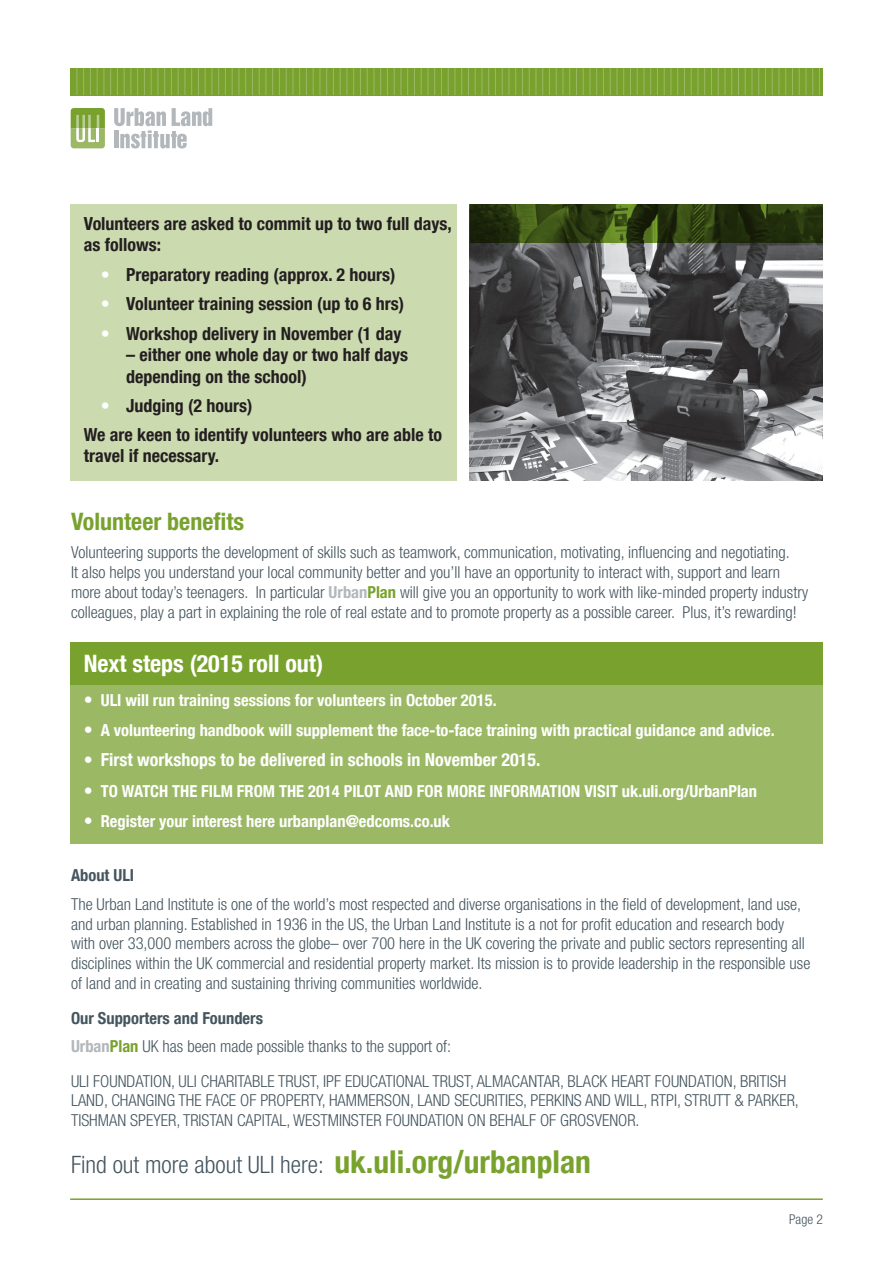
<style>
.page{position:relative;width:893px;height:1263px;background:#fff}
.page>*{position:absolute;margin:0;border:0;box-sizing:border-box;transform-origin:0 0}
.t1{font:300 condensed 24px "Helvetica Neue LT Com";color:#45555f}
.t2{font:700 condensed 24px "Helvetica Neue LT Com";color:#fff}
.t3{font:700 condensed 24px "Helvetica Neue LT Com";color:#78a22d}
.t4{font:700 condensed 18px/21.6px "Helvetica Neue LT Com";color:#231f20}
.t5{font:700 condensed 18px "Helvetica Neue LT Com";color:#fff}
.t6{font:300 condensed 16.5px/19.8px "Helvetica Neue LT Com";color:#45555f}
.t7{font:700 condensed 16.5px "Helvetica Neue LT Com";color:#fff}
.t8{font:700 condensed 16.5px "Helvetica Neue LT Com";color:#45555f}
.t9{font:300 condensed 13.5px "Helvetica Neue LT Com";color:#45555f}
.s1{font-weight:300;color:#fff}
.s2{font-weight:700;color:#b2b7bb}
.s3{font-weight:700;color:#78a22d}
.s4{font-size:18px}
.s5{font-weight:700;font-size:31.5px;color:#78a22d}
</style>
<div class="page">
<hr style="left:70px;top:1198px;width:753px;height:2px;background:#78a22d">
<div style="left:70px;top:68px;width:753px;height:27px;background:#78a22d"></div>
<svg style="left:77px;top:68px;width:7px;height:27px"></svg>
<svg style="left:90px;top:68px;width:1px;height:27px"></svg>
<svg style="left:97px;top:68px;width:1px;height:27px"></svg>
<svg style="left:104px;top:68px;width:7px;height:27px"></svg>
<svg style="left:117px;top:68px;width:1px;height:27px"></svg>
<svg style="left:124px;top:68px;width:1px;height:27px"></svg>
<svg style="left:131px;top:68px;width:7px;height:27px"></svg>
<svg style="left:144px;top:68px;width:1px;height:27px"></svg>
<svg style="left:151px;top:68px;width:1px;height:27px"></svg>
<svg style="left:158px;top:68px;width:7px;height:27px"></svg>
<svg style="left:171px;top:68px;width:1px;height:27px"></svg>
<svg style="left:178px;top:68px;width:1px;height:27px"></svg>
<svg style="left:185px;top:68px;width:7px;height:27px"></svg>
<svg style="left:198px;top:68px;width:1px;height:27px"></svg>
<svg style="left:205px;top:68px;width:1px;height:27px"></svg>
<svg style="left:212px;top:68px;width:7px;height:27px"></svg>
<svg style="left:225px;top:68px;width:1px;height:27px"></svg>
<svg style="left:232px;top:68px;width:1px;height:27px"></svg>
<svg style="left:239px;top:68px;width:7px;height:27px"></svg>
<svg style="left:252px;top:68px;width:1px;height:27px"></svg>
<svg style="left:259px;top:68px;width:1px;height:27px"></svg>
<svg style="left:266px;top:68px;width:7px;height:27px"></svg>
<svg style="left:279px;top:68px;width:1px;height:27px"></svg>
<svg style="left:286px;top:68px;width:1px;height:27px"></svg>
<svg style="left:293px;top:68px;width:7px;height:27px"></svg>
<svg style="left:306px;top:68px;width:1px;height:27px"></svg>
<svg style="left:313px;top:68px;width:1px;height:27px"></svg>
<svg style="left:320px;top:68px;width:7px;height:27px"></svg>
<svg style="left:333px;top:68px;width:1px;height:27px"></svg>
<svg style="left:340px;top:68px;width:1px;height:27px"></svg>
<svg style="left:347px;top:68px;width:7px;height:27px"></svg>
<svg style="left:360px;top:68px;width:1px;height:27px"></svg>
<svg style="left:367px;top:68px;width:1px;height:27px"></svg>
<svg style="left:374px;top:68px;width:7px;height:27px"></svg>
<svg style="left:387px;top:68px;width:1px;height:27px"></svg>
<svg style="left:394px;top:68px;width:1px;height:27px"></svg>
<svg style="left:401px;top:68px;width:7px;height:27px"></svg>
<svg style="left:414px;top:68px;width:1px;height:27px"></svg>
<svg style="left:421px;top:68px;width:1px;height:27px"></svg>
<svg style="left:428px;top:68px;width:7px;height:27px"></svg>
<svg style="left:441px;top:68px;width:1px;height:27px"></svg>
<svg style="left:448px;top:68px;width:1px;height:27px"></svg>
<svg style="left:455px;top:68px;width:7px;height:27px"></svg>
<svg style="left:468px;top:68px;width:1px;height:27px"></svg>
<svg style="left:475px;top:68px;width:1px;height:27px"></svg>
<svg style="left:482px;top:68px;width:7px;height:27px"></svg>
<svg style="left:495px;top:68px;width:1px;height:27px"></svg>
<svg style="left:502px;top:68px;width:1px;height:27px"></svg>
<svg style="left:509px;top:68px;width:7px;height:27px"></svg>
<svg style="left:522px;top:68px;width:1px;height:27px"></svg>
<svg style="left:529px;top:68px;width:1px;height:27px"></svg>
<svg style="left:536px;top:68px;width:7px;height:27px"></svg>
<svg style="left:549px;top:68px;width:1px;height:27px"></svg>
<svg style="left:556px;top:68px;width:1px;height:27px"></svg>
<svg style="left:563px;top:68px;width:7px;height:27px"></svg>
<svg style="left:576px;top:68px;width:1px;height:27px"></svg>
<svg style="left:583px;top:68px;width:1px;height:27px"></svg>
<svg style="left:590px;top:68px;width:7px;height:27px"></svg>
<svg style="left:603px;top:68px;width:1px;height:27px"></svg>
<svg style="left:610px;top:68px;width:1px;height:27px"></svg>
<svg style="left:617px;top:68px;width:7px;height:27px"></svg>
<svg style="left:630px;top:68px;width:1px;height:27px"></svg>
<svg style="left:637px;top:68px;width:1px;height:27px"></svg>
<svg style="left:644px;top:68px;width:7px;height:27px"></svg>
<svg style="left:657px;top:68px;width:1px;height:27px"></svg>
<svg style="left:664px;top:68px;width:1px;height:27px"></svg>
<svg style="left:671px;top:68px;width:7px;height:27px"></svg>
<svg style="left:684px;top:68px;width:1px;height:27px"></svg>
<svg style="left:691px;top:68px;width:1px;height:27px"></svg>
<svg style="left:698px;top:68px;width:7px;height:27px"></svg>
<svg style="left:711px;top:68px;width:1px;height:27px"></svg>
<svg style="left:718px;top:68px;width:1px;height:27px"></svg>
<svg style="left:725px;top:68px;width:7px;height:27px"></svg>
<svg style="left:738px;top:68px;width:1px;height:27px"></svg>
<svg style="left:745px;top:68px;width:1px;height:27px"></svg>
<svg style="left:752px;top:68px;width:7px;height:27px"></svg>
<svg style="left:765px;top:68px;width:1px;height:27px"></svg>
<svg style="left:772px;top:68px;width:1px;height:27px"></svg>
<svg style="left:779px;top:68px;width:7px;height:27px"></svg>
<svg style="left:792px;top:68px;width:1px;height:27px"></svg>
<svg style="left:799px;top:68px;width:1px;height:27px"></svg>
<svg style="left:806px;top:68px;width:7px;height:27px"></svg>
<svg style="left:819px;top:68px;width:1px;height:27px"></svg>
<svg style="left:114px;top:108px;width:98px;height:40px"></svg>
<svg style="left:71px;top:108px;width:34px;height:40px"></svg>
<div style="left:70px;top:204px;width:387px;height:276px;background:#ccdab0"></div>
<div style="left:70px;top:642px;width:753px;height:202px;background:#9bb865"></div>
<div style="left:70px;top:642px;width:753px;height:43px;background:#78a22d"></div>
<img style="left:470px;top:242px;width:353px;height:238px">
<svg style="left:470px;top:204px;width:353px;height:38px;background:#2d3d11"></svg>
<p class="t4" style="left:84px;top:213px;width:370px">Volunteers are asked to commit up to two full days, as follows:</p>
<p class="t4" style="left:101px;top:264px;width:296px"><span class="s1">•</span> Preparatory reading (approx. 2 hours)</p>
<p class="t4" style="left:101px;top:293px;width:305px"><span class="s1">•</span> Volunteer training session (up to 6 hrs)</p>
<p class="t4" style="left:101px;top:322px;width:302px"><span class="s1">•</span> Workshop delivery in November (1 day</p>
<p class="t4" style="left:126px;top:344px;width:283px">– either one whole day or two half days depending on the school)</p>
<p class="t4" style="left:101px;top:395px;width:153px"><span class="s1">•</span> Judging (2 hours)</p>
<p class="t4" style="left:84px;top:424px;width:360px">We are keen to identify volunteers who are able to travel if necessary.</p>
<p class="t3" style="left:71px;top:507px;width:175px">Volunteer benefits</p>
<p class="t6" style="left:71px;top:542px;width:739px">Volunteering supports the development of skills such as teamwork, communication, motivating, influencing and negotiating.<br>It also helps you understand your local community better and you’ll have an opportunity to interact with, support and learn more about today’s teenagers. In particular <span class="s2">Urban</span><span class="s3">Plan</span> will give you an opportunity to work with like-minded property industry colleagues, play a part in explaining the role of real estate and to promote property as a possible career. Plus, it’s rewarding!</p>
<p class="t2" style="left:84px;top:649px;width:241px">Next steps (2015 roll out)</p>
<p class="t7" style="left:84px;top:690px;width:414px"><span class="s4">•</span> ULI will run training sessions for volunteers in October 2015.</p>
<p class="t7" style="left:84px;top:721px;width:693px"><span class="s4">•</span> A volunteering handbook will supplement the face-to-face training with practical guidance and advice.</p>
<p class="t5" style="left:84px;top:749px;width:458px">• First workshops to be delivered in schools in November 2015.</p>
<p class="t7" style="left:84px;top:781px;width:675px"><span class="s4">•</span> TO WATCH THE FILM FROM THE 2014 PILOT AND FOR MORE INFORMATION VISIT uk.uli.org/UrbanPlan</p>
<p class="t7" style="left:84px;top:811px;width:368px"><span class="s4">•</span> Register your interest here urbanplan@edcoms.co.uk</p>
<p class="t8" style="left:71px;top:866px;width:65px">About ULI</p>
<p class="t6" style="left:71px;top:894px;width:741px">The Urban Land Institute is one of the world’s most respected and diverse organisations in the field of development, land use, and urban planning. Established in 1936 in the US, the Urban Land Institute is a not for profit education and research body with over 33,000 members across the globe– over 700 here in the UK covering the private and public sectors representing all disciplines within the UK commercial and residential property market. Its mission is to provide leadership in the responsible use of land and in creating and sustaining thriving communities worldwide.</p>
<p class="t8" style="left:71px;top:1008px;width:194px">Our Supporters and Founders</p>
<p class="t6" style="left:71px;top:1036px;width:382px"><span class="s2">Urban</span><span class="s3">Plan</span> UK has been made possible thanks to the support of:</p>
<p class="t6" style="left:71px;top:1071px;width:729px">ULI FOUNDATION, ULI CHARITABLE TRUST, IPF EDUCATIONAL TRUST, ALMACANTAR, BLACK HEART FOUNDATION, BRITISH<br>LAND, CHANGING THE FACE OF PROPERTY, HAMMERSON, LAND SECURITIES, PERKINS AND WILL, RTPI, STRUTT &amp; PARKER,<br>TISHMAN SPEYER, TRISTAN CAPITAL, WESTMINSTER FOUNDATION ON BEHALF OF GROSVENOR.</p>
<p class="t1" style="left:71px;top:1150px;width:521px">Find out more about ULI here: <span class="s5">uk.uli.org/urbanplan</span></p>
<p class="t9" style="left:789px;top:1211px;width:35px">Page 2</p>
</div>
